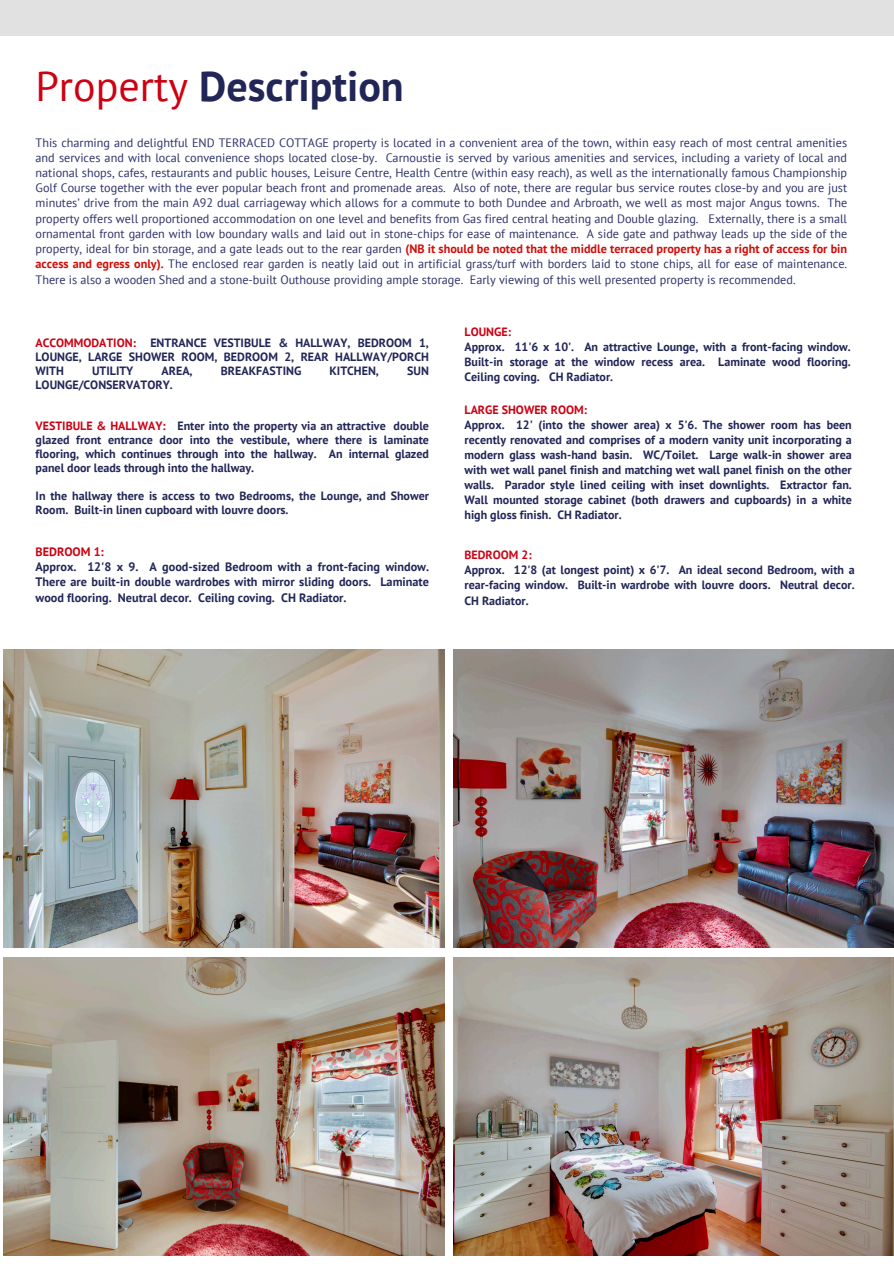
<style>
.page{position:relative;width:894px;height:1264px;background:#fff}
.page>*{position:absolute;margin:0;border:0;box-sizing:border-box;transform-origin:0 0}
.t1{font:700 42px "PT Sans";color:#212657}
.t2{font:12.15px/15.1px "PT Sans";color:#2d3269;text-align:justify}
.t3{font:700 12.15px/15.3px "PT Sans";color:#212657}
.t4{font:700 12px/15px "PT Sans";color:#212657}
.s1{font-weight:400;color:#ce0012}
.s2{font-weight:700;color:#d10d09}
.s3{color:#ce0012}
.s4{color:#cb0615}
</style>
<div class="page">
<div style="left:0;top:0;width:893px;height:35px;background:#e1e1e1"></div>
<img style="left:4px;top:649px;width:440px;height:298px">
<img style="left:453px;top:649px;width:440px;height:298px">
<img style="left:4px;top:957px;width:440px;height:298px">
<img style="left:453px;top:957px;width:440px;height:298px">
<h3 class="t1" style="left:35px;top:58px;width:370px"><span class="s1">Property</span> Description</h3>
<h3 class="t2" style="left:36px;top:134px;width:812px">This charming and delightful END TERRACED COTTAGE property is located in a convenient area of the town, within easy reach of most central amenities and services and with local convenience shops located close-by. Carnoustie is served by various amenities and services, including a variety of local and national shops, cafes, restaurants and public houses, Leisure Centre, Health Centre (within easy reach), as well as the internationally famous Championship Golf Course together with the ever popular beach front and promenade areas. Also of note, there are regular bus service routes close-by and you are just minutes’ drive from the main A92 dual carriageway which allows for a commute to both Dundee and Arbroath, we well as most major Angus towns. The property offers well proportioned accommodation on one level and benefits from Gas fired central heating and Double glazing. Externally, there is a small ornamental front garden with low boundary walls and laid out in stone-chips for ease of maintenance. A side gate and pathway leads up the side of the property, ideal for bin storage, and a gate leads out to the rear garden <span class="s2">(NB it should be noted that the middle terraced property has a right of access for bin access and egress only).</span> The enclosed rear garden is neatly laid out in artificial grass/turf with borders laid to stone chips, all for ease of maintenance.<br>There is also a wooden Shed and a stone-built Outhouse providing ample storage. Early viewing of this well presented property is recommended.</h3>
<h1 class="t4" style="left:35px;top:335px;width:395px;line-height:14px;text-align:justify"><span class="s3">ACCOMMODATION:</span> ENTRANCE VESTIBULE &amp; HALLWAY, BEDROOM 1, LOUNGE, LARGE SHOWER ROOM, BEDROOM 2, REAR HALLWAY/PORCH WITH</h1>
<h1 class="t4" style="left:92px;top:363px;width:43px">UTILITY</h1>
<h1 class="t4" style="left:161px;top:363px;width:33px">AREA,</h1>
<h1 class="t4" style="left:221px;top:363px;width:82px">BREAKFASTING</h1>
<h1 class="t4" style="left:329px;top:363px;width:51px">KITCHEN,</h1>
<h1 class="t4" style="left:407px;top:363px;width:23px">SUN</h1>
<h1 class="t4" style="left:35px;top:377px;width:139px">LOUNGE/CONSERVATORY.</h1>
<p class="t4" style="left:36px;top:419px;width:395px;line-height:14px;text-align:justify"><span class="s3">VESTIBULE &amp; HALLWAY:</span> Enter into the property via an attractive double glazed front entrance door into the vestibule, where there is laminate flooring, which continues through into the hallway. An internal glazed panel door leads through into the hallway.</p>
<h2 class="t4" style="left:36px;top:489px;width:395px;line-height:14px">In the hallway there is access to two Bedrooms, the Lounge, and Shower<br>Room. Built-in linen cupboard with louvre doors.</h2>
<h3 class="t3" style="left:36px;top:543px;width:395px"><span class="s3">BEDROOM 1:<br></span>Approx. 12'8 x 9. A good-sized Bedroom with a front-facing window.<br>There are built-in double wardrobes with mirror sliding doors. Laminate wood flooring. Neutral decor. Ceiling coving. CH Radiator.</h3>
<h3 class="t4" style="left:464px;top:324px;width:388px"><span class="s3">LOUNGE:<br></span>Approx. 11'6 x 10'. An attractive Lounge, with a front-facing window.<br>Built-in storage at the window recess area. Laminate wood flooring.<br>Ceiling coving.</h3>
<h3 class="t4" style="left:549px;top:369px;width:66px">CH Radiator.</h3>
<h3 class="t4" style="left:464px;top:402px;width:389px"><span class="s3">LARGE SHOWER ROOM:<br></span>Approx. 12' (into the shower area) x 5'6. The shower room has been recently renovated and comprises of a modern vanity unit incorporating a modern glass wash-hand basin. WC/Toilet. Large walk-in shower area with wet wall panel finish and matching wet wall panel finish on the other walls. Parador style lined ceiling with inset downlights. Extractor fan.<br>Wall mounted storage cabinet (both drawers and cupboards) in a white high gloss finish. CH Radiator.</h3>
<p class="t4" style="left:464px;top:547px;width:391px"><span class="s4">BEDROOM 2:<br></span>Approx. 12'8 (at longest point) x 6'7. An ideal second Bedroom, with a rear-facing window. Built-in wardrobe with louvre doors. Neutral decor.<br>CH Radiator.</p>
</div>
